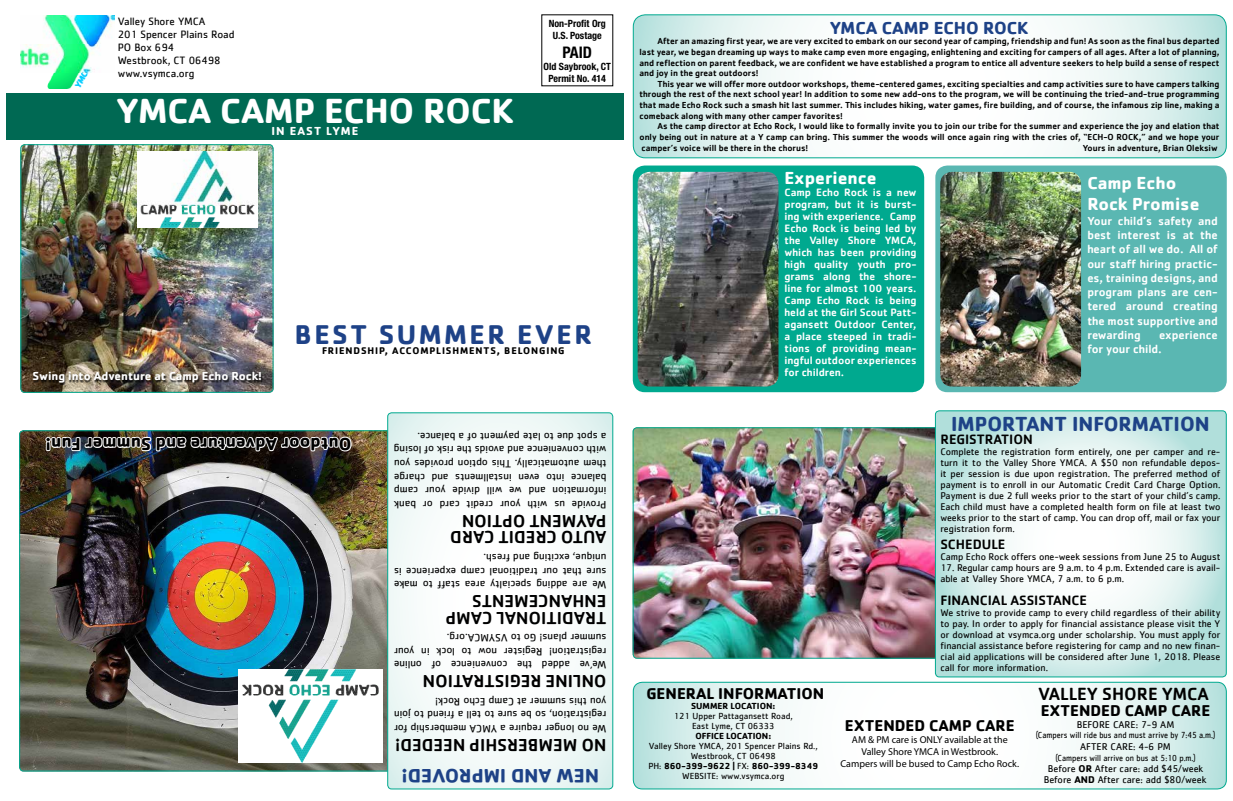
<style>
.page{position:relative;width:1233px;height:801px;background:#fff}
.page>*{position:absolute;margin:0;border:0;box-sizing:border-box;transform-origin:0 0}
.t1{font:700 36px "Cachet";color:#fff}
.t2{font:700 28px "Cachet";letter-spacing:.085em;color:#1e4287}
.t3{font:700 21px "Cachet";color:#1e4287}
.t4{font:700 20px "Cachet";color:#1e4287}
.t5{font:500 18.2px "Cachet";color:#000}
.t6{font:500 18px/16.6px "Cachet";color:#000}
.t7{font:700 18px/21.6px "Cachet";color:#fff}
.t8{font:700 18px "Cachet";color:#000}
.t9{font:700 18px "Cachet";color:#1e4287}
.t10{font:700 16.2px "Cachet";color:#000}
.t11{font:700 condensed 16px "Helvetica Neue";color:#000}
.t12{font:500 14px "Cachet";color:#000}
.t13{font:500 12px/14.3px "Cachet";color:#fff;text-align:justify}
.t14{font:700 12px "Cachet";color:#fff}
.t15{font:700 12px "Cachet";letter-spacing:.085em;color:#fff}
.t16{font:11px/13.7px "Cachet";color:#000;text-align:justify}
.t17{font:500 11px/12px "Cachet";color:#fff;text-align:justify}
.t18{font:10.1px/11.1px "Cachet";color:#000;text-align:center}
.t19{font:10px/11px "Cachet";color:#000;text-align:justify}
.t20{font:10px/11.9px "Myriad Pro";color:#000;text-align:center}
.t21{font:700 condensed 10px/12px "Helvetica Neue";color:#000;text-align:center}
.t22{font:700 10px "Cachet";letter-spacing:.09em;color:#000}
.t23{font:9.1px/10.1px "Cachet";color:#000;text-align:center}
.t24{font:9.1px "Cachet";color:#000;scale:.9 1}
.t25{font:700 9.1px "Cachet";color:#000}
.t26{font:500 9px/10.6px "Cachet";color:#000;text-align:justify}
.s1{font-weight:700}
</style>
<div class="page">
<img style="left:20px;top:16px;width:95px;height:72px">
<div style="left:6px;top:93px;width:618px;height:46px;background:#006953"></div>
<img style="left:22px;top:146px;width:250px;height:245px">
<img style="left:21px;top:432px;width:366px;height:338px">
<svg style="left:388px;top:413px;width:225px;height:376px"></svg>
<div style="left:387px;top:412px;width:226px;height:377px;border:1px solid #00a98f;border-radius:4px"></div>
<svg style="left:633px;top:16px;width:593px;height:142px"></svg>
<div style="left:633px;top:14px;width:594px;height:144px;border:1px solid #00a98f;border-radius:12px"></div>
<img style="left:633px;top:428px;width:302px;height:230px">
<svg style="left:633px;top:682px;width:593px;height:107px"></svg>
<div style="left:633px;top:682px;width:594px;height:107px;border:1px solid #00a98f;border-radius:9px"></div>
<svg style="left:935px;top:412px;width:291px;height:265px"></svg>
<div style="left:935px;top:410px;width:292px;height:267px;border:1px solid #00a98f;border-radius:4px"></div>
<div style="left:633px;top:166px;width:291px;height:226px;background:#00a98f;border-radius:12px"></div>
<div style="left:935px;top:166px;width:292px;height:226px;background:#5ab7b2;border-radius:12px"></div>
<img style="left:638px;top:172px;width:140px;height:215px">
<img style="left:940px;top:172px;width:141px;height:215px">
<img style="left:138px;top:152px;width:120px;height:75px">
<img style="left:239px;top:669px;width:143px;height:94px">
<img style="left:44px;top:251px;width:309px;height:206px">
<div style="left:33px;top:373px;width:231px;height:12px;background:#000;opacity:.75"></div>
<p class="t16" style="left:118px;top:14px;width:118px;line-height:13.1px;text-align:left">Valley Shore YMCA<br>201 Spencer Plains Road<br>PO Box 694<br>Westbrook, CT 06498 www.vsymca.org</p>
<h1 class="t1" style="left:116px;top:87px;width:399px">YMCA CAMP ECHO ROCK</h1>
<h3 class="t15" style="left:272px;top:123px;width:88px">IN EAST LYME</h3>
<p class="t21" style="left:549px;top:17px;width:59px">Non-Profit Org<br>U.S. Postage</p>
<h3 class="t11" style="left:562px;top:42px;width:31px">PAID</h3>
<p class="t21" style="left:544px;top:60px;width:69px">Old Saybrook, CT<br>Permit No. 414</p>
<h3 class="t14" style="left:33px;top:369px;width:231px">Swing into Adventure at Camp Echo Rock!</h3>
<h2 class="t2" style="left:295px;top:316px;width:299px">BEST SUMMER EVER</h2>
<p class="t22" style="left:322px;top:344px;width:244px">FRIENDSHIP, ACCOMPLISHMENTS, BELONGING</p>
<h3 class="t8" style="left:352px;top:456px;width:308px;rotate:-180deg">Outdoor Adventure and Summer Fun!</h3>
<p class="t16" style="left:607px;top:512px;width:214px;rotate:-180deg">Provide us with your credit card or bank information and we will divide your camp balance into even installments and charge them automatically. This option provides you with convenience and avoids the risk of losing a spot due to late payment of a balance.</p>
<h3 class="t6" style="left:607px;top:546px;width:158px;rotate:-180deg">AUTO CREDIT CARD<br>PAYMENT OPTION</h3>
<p class="t16" style="left:607px;top:592px;width:214px;rotate:-180deg">We are adding specialty area staff to make sure that our traditional camp experience is unique, exciting and fresh.</p>
<h3 class="t6" style="left:607px;top:626px;width:162px;rotate:-180deg">TRADITIONAL CAMP<br>ENHANCEMENTS</h3>
<p class="t16" style="left:607px;top:672px;width:214px;rotate:-180deg">We’ve added the convenience of online registration! Register now to lock in your summer plans! Go to VSYMCA.org.</p>
<h3 class="t6" style="left:607px;top:690px;width:185px;rotate:-180deg">ONLINE REGISTRATION</h3>
<p class="t16" style="left:607px;top:736px;width:214px;rotate:-180deg">We no longer require a YMCA membership for registration, so be sure to tell a friend to join you this summer at Camp Echo Rock!</p>
<h3 class="t6" style="left:607px;top:754px;width:213px;rotate:-180deg">NO MEMBERSHIP NEEDED!</h3>
<h3 class="t4" style="left:599px;top:788px;width:199px;rotate:-180deg">NEW AND IMPROVED!</h3>
<h3 class="t9" style="left:830px;top:16px;width:200px">YMCA CAMP ECHO ROCK</h3>
<p class="t26" style="left:640px;top:36px;width:582px;text-indent:18px">After an amazing first year, we are very excited to embark on our second year of camping, friendship and fun! As soon as the final bus departed last year, we began dreaming up ways to make camp even more engaging, enlightening and exciting for campers of all ages. After a lot of planning, and reflection on parent feedback, we are confident we have established a program to entice all adventure seekers to help build a sense of respect and joy in the great outdoors!</p>
<p class="t26" style="left:640px;top:78px;width:582px;text-indent:18px">This year we will offer more outdoor workshops, theme-centered games, exciting specialties and camp activities sure to have campers talking through the rest of the next school year! In addition to some new add-ons to the program, we will be continuing the tried-and-true programming that made Echo Rock such a smash hit last summer. This includes hiking, water games, fire building, and of course, the infamous zip line, making a comeback along with many other camper favorites!</p>
<p class="t26" style="left:640px;top:121px;width:582px;text-indent:18px">As the camp director at Echo Rock, I would like to formally invite you to join our tribe for the summer and experience the joy and elation that only being out in nature at a Y camp can bring. This summer the woods will once again ring with the cries of, “ECH-O ROCK,” and we hope your camper’s voice will be there in the chorus!</p>
<p class="t26" style="left:1083px;top:142px;width:136px">Yours in adventure, Brian Oleksiw</p>
<h3 class="t7" style="left:785px;top:167px;width:94px">Experience</h3>
<p class="t17" style="left:785px;top:186px;width:134px">Camp Echo Rock is a new program, but it is burst&shy;ing with experience. Camp Echo Rock is being led by the Valley Shore YMCA, which has been providing high quality youth pro&shy;grams along the shore&shy;line for almost 100 years.<br>Camp Echo Rock is being held at the Girl Scout Patt&shy;agansett Outdoor Center, a place steeped in tradi&shy;tions of providing mean&shy;ingful outdoor experiences for children.</p>
<h3 class="t7" style="left:1087px;top:171px;width:114px">Camp Echo<br>Rock Promise</h3>
<h3 class="t13" style="left:1087px;top:213px;width:132px">Your child’s safety and best interest is at the heart of all we do. All of our staff hiring practic&shy;es, training designs, and program plans are cen&shy;tered around creating the most supportive and rewarding</h3>
<h3 class="t13" style="left:1087px;top:327px;width:132px;text-indent:72px">experience for your child.</h3>
<h3 class="t3" style="left:951px;top:411px;width:260px">IMPORTANT INFORMATION</h3>
<h3 class="t12" style="left:940px;top:431px;width:94px">REGISTRATION</h3>
<p class="t19" style="left:940px;top:446px;width:282px">Complete the registration form entirely, one per camper and re&shy;turn it to the Valley Shore YMCA. A $50 non refundable depos&shy;it per session is due upon registration. The preferred method of payment is to enroll in our Automatic Credit Card Charge Option.<br>Payment is due 2 full weeks prior to the start of your child’s camp.<br>Each child must have a completed health form on file at least two weeks prior to the start of camp. You can drop off, mail or fax your registration form.</p>
<h3 class="t12" style="left:940px;top:536px;width:67px">SCHEDULE</h3>
<p class="t19" style="left:940px;top:551px;width:282px">Camp Echo Rock offers one-week sessions from June 25 to August</p>
<p class="t19" style="left:940px;top:562px;width:282px">17. Regular camp hours are 9 a.m. to 4 p.m. Extended care is avail&shy;able at Valley Shore YMCA, 7 a.m. to 6 p.m.</p>
<h3 class="t12" style="left:940px;top:592px;width:148px">FINANCIAL ASSISTANCE</h3>
<p class="t19" style="left:940px;top:607px;width:282px">We strive to provide camp to every child regardless of their ability to pay. In order to apply for financial assistance please visit the Y or download at vsymca.org under scholarship. You must apply for financial assistance before registering for camp and no new finan&shy;cial aid applications will be considered after June 1, 2018. Please call for more information.</p>
<h3 class="t10" style="left:646px;top:683px;width:179px">GENERAL INFORMATION</h3>
<p class="t25" style="left:691px;top:700px;width:86px">SUMMER LOCATION:</p>
<p class="t23" style="left:674px;top:711px;width:120px">121 Upper Pattagansett Road,<br>East Lyme, CT 06333</p>
<p class="t25" style="left:695px;top:730px;width:77px">OFFICE LOCATION:</p>
<p class="t23" style="left:648px;top:741px;width:171px">Valley Shore YMCA, 201 Spencer Plains Rd.,<br>Westbrook, CT 06498<br>PH: <span class="s1">860-399-9622 |</span> FX: <span class="s1">860-399-8349<br></span>WEBSITE: www.vsymca.org</p>
<h3 class="t10" style="left:845px;top:715px;width:171px">EXTENDED CAMP CARE</h3>
<p class="t20" style="left:841px;top:733px;width:180px">AM &amp; PM care is ONLY available at the<br>Valley Shore YMCA in Westbrook.<br>Campers will be bused to Camp Echo Rock.</p>
<h3 class="t5" style="left:1038px;top:683px;width:172px">VALLEY SHORE YMCA</h3>
<h3 class="t10" style="left:1041px;top:700px;width:171px">EXTENDED CAMP CARE</h3>
<p class="t18" style="left:1077px;top:719px;width:99px">BEFORE CARE: 7-9 AM</p>
<p class="t24" style="left:1036px;top:730px;width:201px">(Campers will ride bus and must arrive by 7:45 a.m.)</p>
<p class="t18" style="left:1080px;top:741px;width:92px">AFTER CARE: 4-6 PM</p>
<p class="t24" style="left:1055px;top:752px;width:158px">(Campers will arrive on bus at 5:10 p.m.)</p>
<p class="t18" style="left:1044px;top:763px;width:164px">Before <span class="s1">OR</span> After care: add $45/week<br>Before <span class="s1">AND</span> After care: add $80/week</p>
</div>
